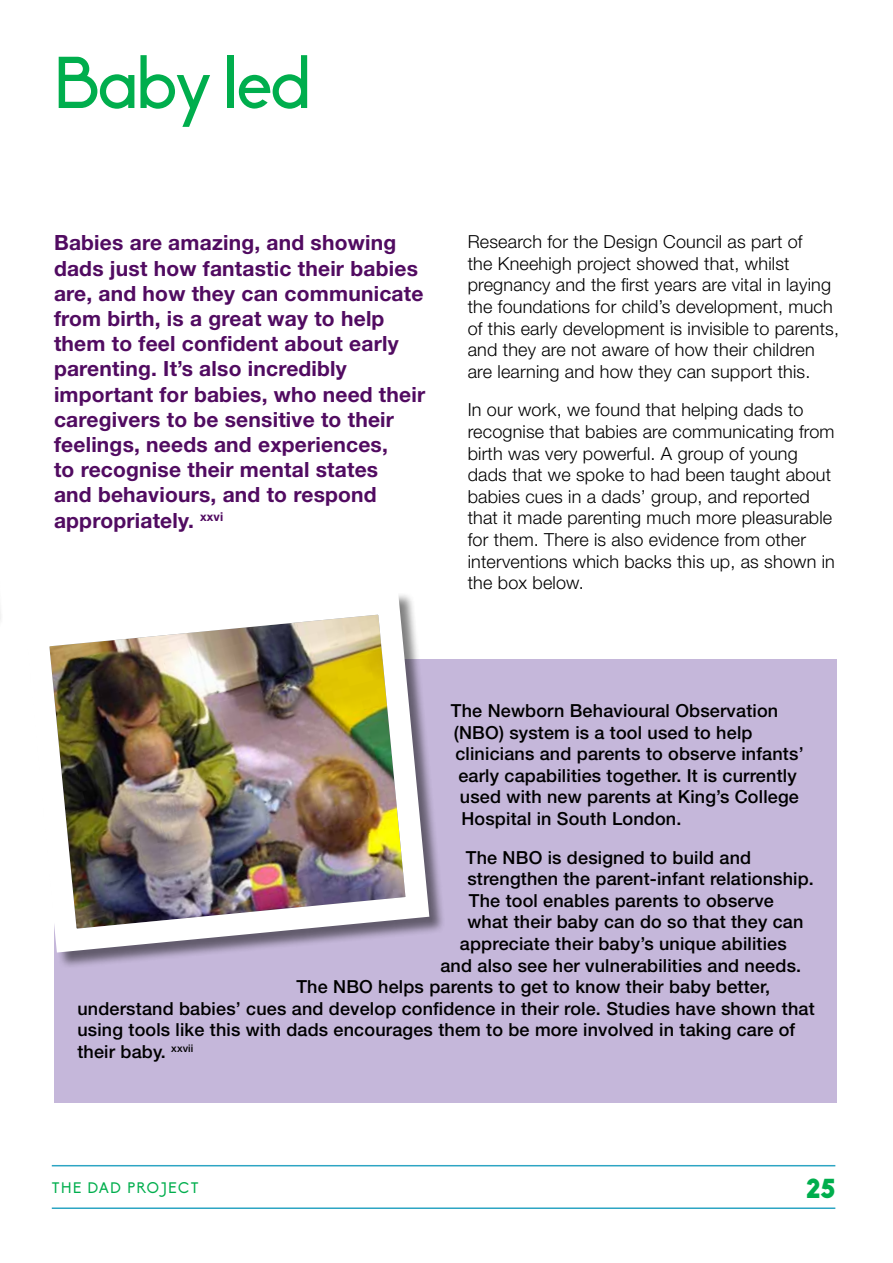
<style>
.page{position:relative;width:893px;height:1263px;background:#fff}
.page>*{position:absolute;margin:0;border:0;box-sizing:border-box;transform-origin:0 0}
.t1{font:72px "Biko";letter-spacing:-.03em;color:#00ae4d}
.t2{font:900 27px "Biko";color:#00ae4d}
.t3{font:700 21px/25.2px "Helvetica Neue";letter-spacing:.01em;color:#510b61}
.t4{font:500 18px "Helvetica Neue";letter-spacing:.01em;color:#000}
.t5{font:300 18px/21.6px "Helvetica Neue";letter-spacing:.01em;color:#000}
.t6{font:15px "Biko";letter-spacing:.1em;color:#00ae4d}
</style>
<div class="page">
<div style="left:54px;top:659px;width:783px;height:444px;background:#c5b7da"></div>
<hr style="left:52px;top:1165px;width:783px;height:1px;background:#2da5c3">
<hr style="left:52px;top:1207px;width:783px;height:2px;background:#2da5c3">
<div style="left:27px;top:592px;width:419px;height:377px;background:#000;opacity:.5"></div>
<img style="left:27px;top:592px;width:414px;height:372px">
<h1 class="t1" style="left:54px;top:43px;width:258px">Baby led</h1>
<p class="t3" style="left:54px;top:230px;width:373px">Babies are amazing, and showing dads just how fantastic their babies are, and how they can communicate from birth, is a great way to help them to feel confident about early parenting. It’s also incredibly important for babies, who need their caregivers to be sensitive to their feelings, needs and experiences,<br>to recognise their mental states<br>and behaviours, and to respond appropriately. <sup>xxvi</sup></p>
<p class="t5" style="left:468px;top:230px;width:373px">Research for the Design Council as part of<br>the Kneehigh project showed that, whilst pregnancy and the first years are vital in laying the foundations for child’s development, much of this early development is invisible to parents, and they are not aware of how their children are learning and how they can support this.</p>
<p class="t5" style="left:468px;top:399px;width:369px">In our work, we found that helping dads to recognise that babies are communicating from birth was very powerful. A group of young dads that we spoke to had been taught about babies cues in a dads’ group, and reported that it made parenting much more pleasurable for them. There is also evidence from other interventions which backs this up, as shown in the box below.</p>
<p class="t4" style="left:451px;top:700px;width:329px">The Newborn Behavioural Observation</p>
<p class="t4" style="left:454px;top:721px;width:300px">(NBO) system is a tool used to help</p>
<p class="t4" style="left:455px;top:743px;width:350px">clinicians and parents to observe infants’</p>
<p class="t4" style="left:458px;top:765px;width:340px">early capabilities together. It is currently</p>
<p class="t4" style="left:460px;top:786px;width:340px">used with new parents at King’s College</p>
<p class="t4" style="left:461px;top:808px;width:222px">Hospital in South London.</p>
<p class="t4" style="left:466px;top:846px;width:287px">The NBO is designed to build and</p>
<p class="t4" style="left:467px;top:868px;width:348px">strengthen the parent-infant relationship.</p>
<p class="t4" style="left:469px;top:890px;width:306px">The tool enables parents to observe</p>
<p class="t4" style="left:467px;top:911px;width:337px">what their baby can do so that they can</p>
<p class="t4" style="left:460px;top:933px;width:328px">appreciate their baby’s unique abilities</p>
<p class="t4" style="left:440px;top:954px;width:362px">and also see her vulnerabilities and needs.</p>
<p class="t4" style="left:296px;top:976px;width:475px">The NBO helps parents to get to know their baby better,</p>
<p class="t4" style="left:77px;top:998px;width:739px">understand babies’ cues and develop confidence in their role. Studies have shown that</p>
<p class="t4" style="left:77px;top:1019px;width:719px">using tools like this with dads encourages them to be more involved in taking care of</p>
<p class="t4" style="left:77px;top:1041px;width:118px">their baby. <sup>xxvii</sup></p>
<p class="t6" style="left:52px;top:1180px;width:148px">THE DAD PROJECT</p>
<h2 class="t2" style="left:806px;top:1172px;width:31px">25</h2>
</div>
